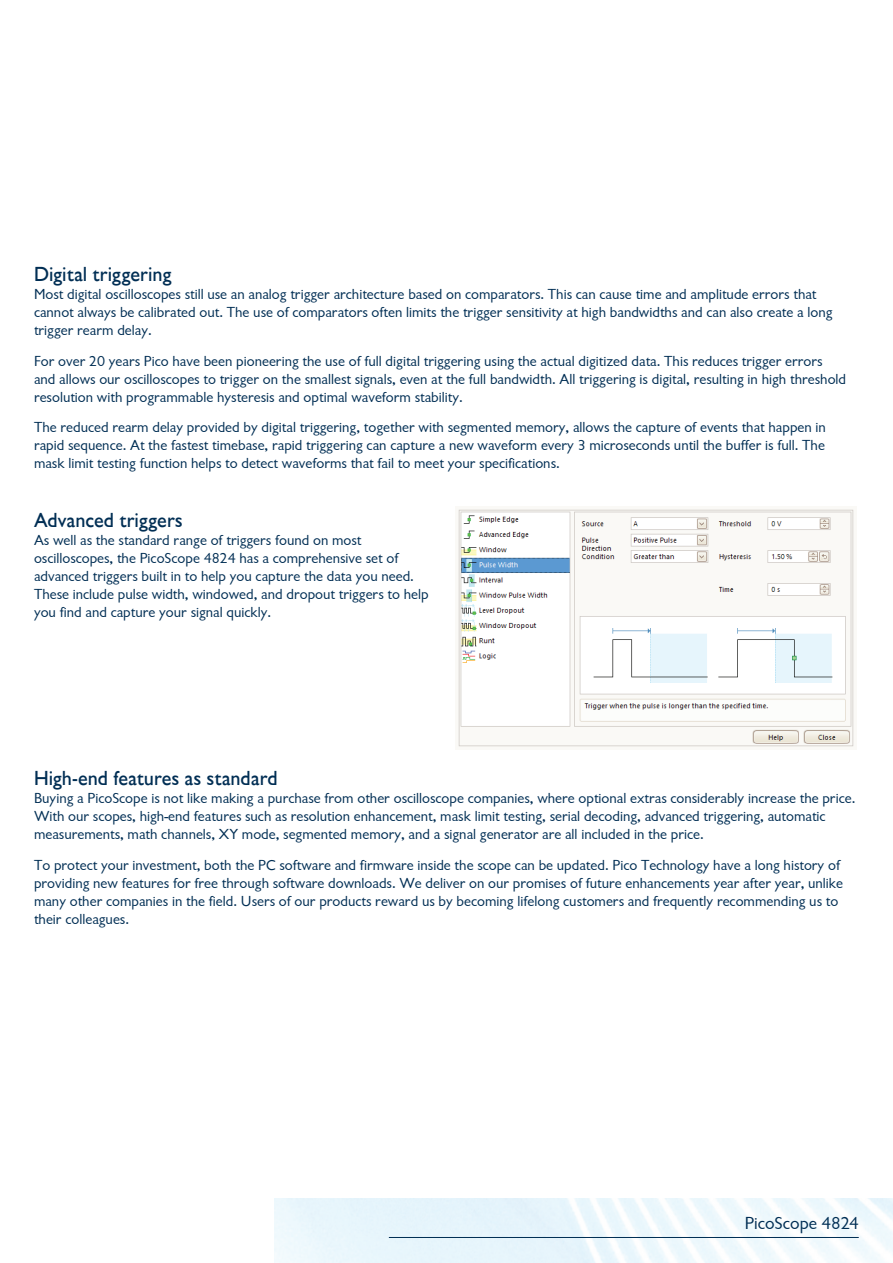
<style>
.page{position:relative;width:893px;height:1263px;background:#fff}
.page>*{position:absolute;margin:0;border:0;box-sizing:border-box;transform-origin:0 0}
.t1{font:500 21px "Chantilly";letter-spacing:.005em;color:#002e54}
.t2{font:18px "Chantilly";color:#002e54}
.t3{font:15px/18px "Chantilly";color:#002e54}
</style>
<div class="page">
<hr style="left:389px;top:1237px;width:470px;height:1px;background:#002e54">
<img style="left:458px;top:509px;width:396px;height:238px">
<h1 class="t1" style="left:34px;top:262px;width:139px">Digital triggering</h1>
<p class="t3" style="left:34px;top:285px;width:800px">Most digital oscilloscopes still use an analog trigger architecture based on comparators. This can cause time and amplitude errors that cannot always be calibrated out. The use of comparators often limits the trigger sensitivity at high bandwidths and can also create a long trigger rearm delay.</p>
<p class="t3" style="left:34px;top:352px;width:814px">For over 20 years Pico have been pioneering the use of full digital triggering using the actual digitized data. This reduces trigger errors and allows our oscilloscopes to trigger on the smallest signals, even at the full bandwidth. All triggering is digital, resulting in high threshold resolution with programmable hysteresis and optimal waveform stability.</p>
<p class="t3" style="left:34px;top:419px;width:793px;text-align:justify">The reduced rearm delay provided by digital triggering, together with segmented memory, allows the capture of events that happen in rapid sequence. At the fastest timebase, rapid triggering can capture a new waveform every 3 microseconds until the buffer is full. The mask limit testing function helps to detect waveforms that fail to meet your specifications.</p>
<h1 class="t1" style="left:34px;top:509px;width:150px">Advanced triggers</h1>
<p class="t3" style="left:34px;top:532px;width:396px">As well as the standard range of triggers found on most oscilloscopes, the PicoScope 4824 has a comprehensive set of advanced triggers built in to help you capture the data you need.<br>These include pulse width, windowed, and dropout triggers to help you find and capture your signal quickly.</p>
<h1 class="t1" style="left:34px;top:767px;width:245px">High-end features as standard</h1>
<p class="t3" style="left:34px;top:790px;width:823px">Buying a PicoScope is not like making a purchase from other oscilloscope companies, where optional extras considerably increase the price.<br>With our scopes, high-end features such as resolution enhancement, mask limit testing, serial decoding, advanced triggering, automatic measurements, math channels, XY mode, segmented memory, and a signal generator are all included in the price.</p>
<p class="t3" style="left:34px;top:856px;width:811px">To protect your investment, both the PC software and firmware inside the scope can be updated. Pico Technology have a long history of providing new features for free through software downloads. We deliver on our promises of future enhancements year after year, unlike many other companies in the field. Users of our products reward us by becoming lifelong customers and frequently recommending us to their colleagues.</p>
<p class="t2" style="left:745px;top:1213px;width:115px">PicoScope 4824</p>
</div>
